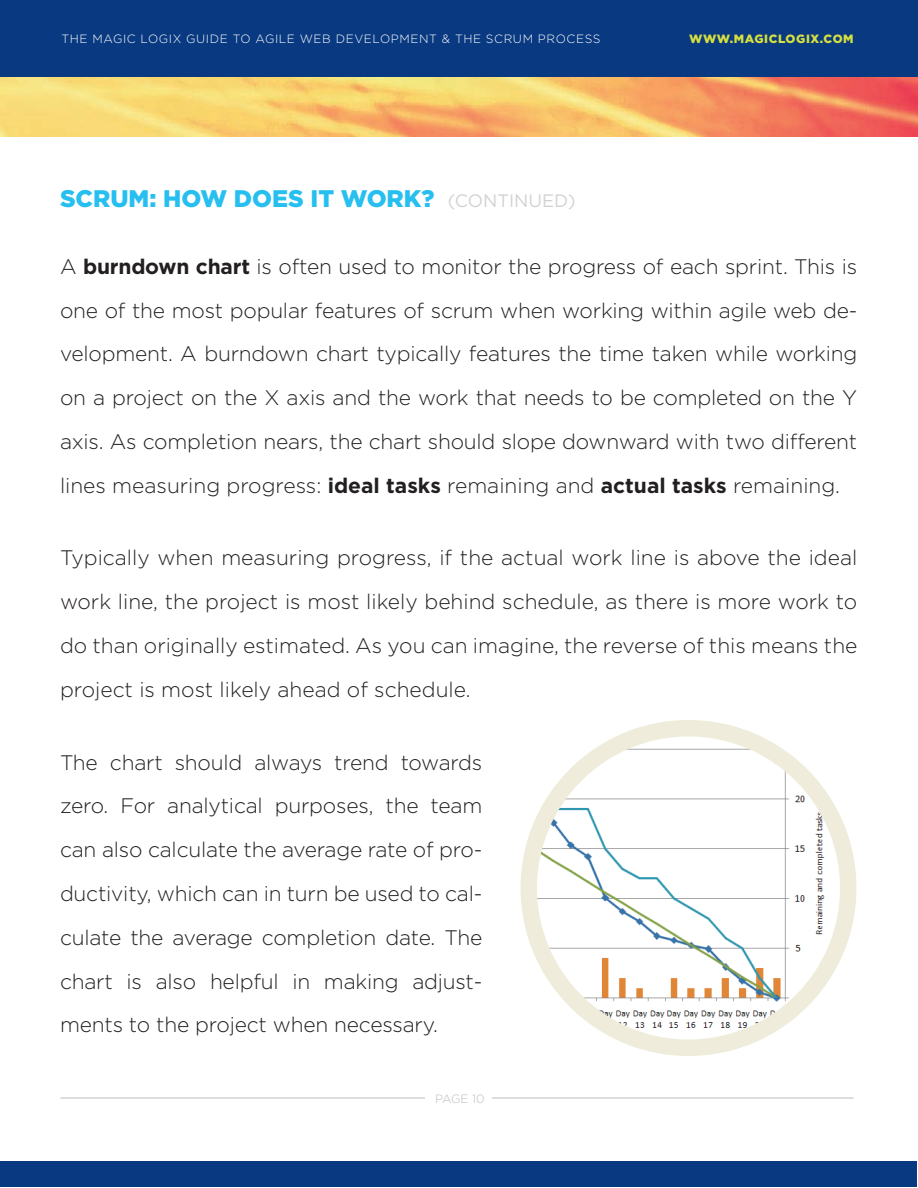
<style>
.page{position:relative;width:918px;height:1188px;background:#fff}
.page>*{position:absolute;margin:0;border:0;box-sizing:border-box;transform-origin:0 0}
.t1{font:900 24px "Gotham";color:#26bff0}
.t2{font:300 21px/43.8px "Gotham";color:#231f20;text-align:justify}
.t3{font:300 12px "Gotham";letter-spacing:.05em;color:#fff}
.t4{font:900 12px "Gotham";letter-spacing:.05em;color:#d5df3e}
.t5{font:300 12px "Gotham";letter-spacing:-.02em;color:#bcbdc0}
.s1{font-weight:400;font-size:18px;color:#d1d2d4}
.s2{font-weight:700}
</style>
<div class="page">
<div style="left:520px;top:720px;width:336px;height:336px;background:#f0ecdc;border-radius:50%"></div>
<img style="left:0;top:76px;width:918px;height:60px">
<div style="left:0;top:0;width:918px;height:76px;background:#083981"></div>
<div style="left:0;top:1161px;width:917px;height:26px;background:#083981"></div>
<hr style="left:61px;top:1097px;width:793px;height:2px;background:#d1d2d4">
<div style="left:425px;top:1076px;width:67px;height:48px;background:#fff"></div>
<img style="left:537px;top:736px;width:303px;height:304px;border-radius:152px">
<p class="t3" style="left:61px;top:31px;width:541px">THE MAGIC LOGIX GUIDE TO AGILE WEB DEVELOPMENT &amp; THE SCRUM PROCESS</p>
<p class="t4" style="left:689px;top:31px;width:166px">WWW.MAGICLOGIX.COM</p>
<p class="t1" style="left:60px;top:182px;width:517px">SCRUM: HOW DOES IT WORK? <span class="s1">(CONTINUED)</span></p>
<p class="t2" style="left:60px;top:244px;width:799px">A <span class="s2">burndown chart</span> is often used to monitor the progress of each sprint. This is one of the most popular features of scrum when working within agile web de&shy;velopment. A burndown chart typically features the time taken while working on a project on the X axis and the work that needs to be completed on the Y axis. As completion nears, the chart should slope downward with two different lines measuring progress: <span class="s2">ideal tasks</span> remaining and <span class="s2">actual tasks</span> remaining.</p>
<p class="t2" style="left:60px;top:536px;width:799px">Typically when measuring progress, if the actual work line is above the ideal work line, the project is most likely behind schedule, as there is more work to do than originally estimated. As you can imagine, the reverse of this means the project is most likely ahead of schedule.</p>
<p class="t2" style="left:60px;top:740px;width:424px">The chart should always trend towards zero. For analytical purposes, the team can also calculate the average rate of pro&shy;ductivity, which can in turn be used to cal&shy;culate the average completion date. The chart is also helpful in making adjust&shy;ments to the project when necessary.</p>
<p class="t5" style="left:435px;top:1091px;width:51px">PAGE 10</p>
</div>
